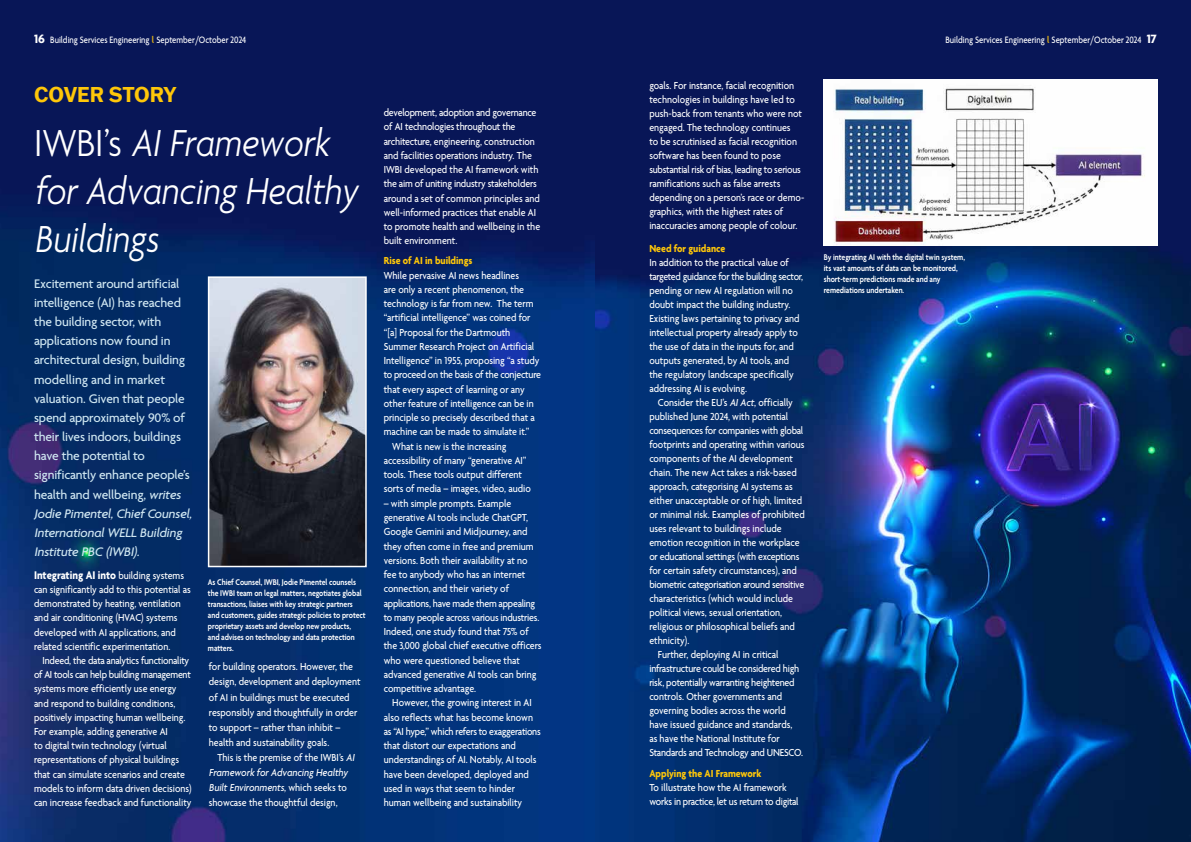
<style>
.page{position:relative;width:1191px;height:842px;background:#fff}
.page>*{position:absolute;margin:0;border:0;box-sizing:border-box;transform-origin:0 0}
.t1{font:italic 300 40.7px/48px "Agenda One";color:#fff;scale:.88 1}
.t2{font:700 21px "Franklin Gothic ATF";letter-spacing:-.01em;color:#ffc709;scale:.94 1}
.t3{font:500 13.4px/19.2px "Agenda One";letter-spacing:-.01em;color:#cfe6f1}
.t4{font:700 12px "Agenda";color:#fff;scale:.9 1}
.t5{font:500 11px/14.3px "Agenda One";color:#fff;scale:.9 1}
.t6{font:500 11px/14px "Agenda One";letter-spacing:-.02em;color:#fff;scale:.9 1}
.t7{font:700 11px "Agenda";color:#ffc709;scale:.9 1}
.t8{font:500 11px "Agenda One";letter-spacing:-.025em;color:#fff;scale:.9 1}
.t9{font:500 10px "Agenda One";color:#fff;scale:.86 1}
.t10{font:600 9px/11px "Agenda One";letter-spacing:-.005em;color:#fff;scale:.86 1}
.s1{font-family:"Agenda";font-weight:700;font-size:13px}
.s2{color:#dbad17}
.s3{font-style:normal}
.s4{font-style:italic}
.s5{font-family:"Agenda One";font-weight:500;font-size:11px}
</style>
<div class="page">
<img style="left:0;top:0;width:1191px;height:842px">
<img style="left:211px;top:279px;width:153px;height:285px">
<div style="left:208px;top:276px;width:159px;height:291px;border:2px solid #fff"></div>
<img style="left:823px;top:79px;width:334px;height:166px">
<p class="t9" style="left:34px;top:35px;width:248px"><span class="s1">16</span> Building Services Engineering <span class="s2">l</span> September/October 2024</p>
<h2 class="t2" style="left:34px;top:81px;width:153px">COVER STORY</h2>
<h1 class="t1" style="left:34px;top:120px;width:369px"><span class="s3">IWBI’s</span> AI Framework for Advancing Healthy<br>Buildings</h1>
<p class="t3" style="left:34px;top:274px;width:159px">Excitement around artificial intelligence (AI) has reached the building sector, with applications now found in architectural design, building modelling and in market valuation. Given that people spend approximately 90% of their lives indoors, buildings have the potential to significantly enhance people’s health and wellbeing, <span class="s4">writes<br>Jodie Pimentel, Chief Counsel,<br>International WELL Building<br>Institute PBC (IWBI).</span></p>
<p class="t4" style="left:34px;top:569px;width:168px">Integrating AI into <span class="s5">building systems</span></p>
<p class="t5" style="left:34px;top:583px;width:176px">can significantly add to this potential as demonstrated by heating, ventilation and air conditioning (HVAC) systems developed with AI applications, and related scientific experimentation.</p>
<p class="t5" style="left:34px;top:653px;width:177px;text-indent:9px">Indeed, the data analytics functionality of AI tools can help building management systems more efficiently use energy and respond to building conditions, positively impacting human wellbeing.<br>For example, adding generative AI<br>to digital twin technology (virtual representations of physical buildings that can simulate scenarios and create models to inform data driven decisions) can increase feedback and functionality</p>
<p class="t5" style="left:209px;top:659px;width:170px;line-height:15.1px">for building operators. However, the design, development and deployment of AI in buildings must be executed responsibly and thoughtfully in order to support – rather than inhibit – health and sustainability goals.</p>
<p class="t10" style="left:208px;top:577px;width:185px">As Chief Counsel, IWBI, Jodie Pimentel counsels the IWBI team on legal matters, negotiates global transactions, liaises with key strategic partners and customers, guides strategic policies to protect proprietary assets and develop new products,<br>and advises on technology and data protection matters.</p>
<p class="t5" style="left:209px;top:750px;width:163px;line-height:15.1px;text-indent:9px">This is the premise of the IWBI’s <span class="s4">AI Framework for Advancing Healthy Built Environments</span>, which seeks to showcase the thoughtful design,</p>
<p class="t5" style="left:384px;top:106px;width:175px">development, adoption and governance of AI technologies throughout the architecture, engineering, construction and facilities operations industry. The IWBI developed the AI framework with the aim of uniting industry stakeholders around a set of common principles and well-informed practices that enable AI to promote health and wellbeing in the built environment.</p>
<p class="t7" style="left:384px;top:255px;width:100px">Rise of AI in buildings</p>
<p class="t5" style="left:384px;top:268px;width:152px">While pervasive AI news headlines</p>
<p class="t5" style="left:384px;top:282px;width:157px">are only a recent phenomenon, the</p>
<p class="t5" style="left:384px;top:297px;width:168px">technology is far from new. The term</p>
<p class="t5" style="left:384px;top:311px;width:165px">“artificial intelligence” was coined for</p>
<p class="t5" style="left:384px;top:325px;width:142px">“[a] Proposal for the Dartmouth</p>
<p class="t5" style="left:384px;top:339px;width:169px">Summer Research Project on Artificial</p>
<p class="t5" style="left:384px;top:354px;width:174px">Intelligence” in 1955, proposing “a study</p>
<p class="t6" style="left:384px;top:368px;width:176px">to proceed on the basis of the conjecture</p>
<p class="t5" style="left:384px;top:382px;width:158px">that every aspect of learning or any</p>
<p class="t5" style="left:384px;top:396px;width:168px">other feature of intelligence can be in</p>
<p class="t5" style="left:384px;top:411px;width:169px">principle so precisely described that a</p>
<p class="t5" style="left:384px;top:425px;width:164px">machine can be made to simulate it.”</p>
<p class="t5" style="left:392px;top:439px;width:128px">What is new is the increasing</p>
<p class="t5" style="left:384px;top:453px;width:160px">accessibility of many “generative AI”</p>
<p class="t5" style="left:384px;top:468px;width:155px">tools. These tools output different</p>
<p class="t5" style="left:384px;top:482px;width:165px">sorts of media – images, video, audio</p>
<p class="t5" style="left:384px;top:496px;width:177px">– with simple prompts. Example generative AI tools include ChatGPT, Google Gemini and Midjourney, and they often come in free and premium versions. Both their availability at no fee to anybody who has an internet connection, and their variety of applications, have made them appealing to many people across various industries.<br>Indeed, one study found that 75% of the 3,000 global chief executive officers who were questioned believe that advanced generative AI tools can bring competitive advantage.</p>
<p class="t5" style="left:384px;top:696px;width:176px;text-indent:9px">However, the growing interest in AI also reflects what has become known as “AI hype,” which refers to exaggerations that distort our expectations and understandings of AI. Notably, AI tools have been developed, deployed and used in ways that seem to hinder human wellbeing and sustainability</p>
<p class="t5" style="left:649px;top:79px;width:174px;line-height:14px">goals. For instance, facial recognition technologies in buildings have led to push-back from tenants who were not engaged. The technology continues<br>to be scrutinised as facial recognition software has been found to pose substantial risk of bias, leading to serious ramifications such as false arrests depending on a person’s race or demo&shy;graphics, with the highest rates of inaccuracies among people of colour.</p>
<p class="t7" style="left:649px;top:242px;width:86px">Need for guidance</p>
<p class="t5" style="left:649px;top:255px;width:172px;line-height:14px">In addition to the practical value of targeted guidance for the building sector, pending or new AI regulation will no doubt impact the building industry.<br>Existing laws pertaining to privacy and intellectual property already apply to the use of data in the inputs for, and outputs generated, by AI tools, and the regulatory landscape specifically addressing AI is evolving.</p>
<p class="t5" style="left:658px;top:395px;width:151px">Consider the EU’s <span class="s4">AI Act</span>, officially</p>
<p class="t5" style="left:649px;top:409px;width:156px">published June 2024, with potential</p>
<p class="t6" style="left:649px;top:423px;width:172px">consequences for companies with global</p>
<p class="t5" style="left:649px;top:437px;width:174px">footprints and operating within various</p>
<p class="t5" style="left:649px;top:451px;width:161px">components of the AI development</p>
<p class="t5" style="left:649px;top:465px;width:165px">chain. The new Act takes a risk-based</p>
<p class="t5" style="left:649px;top:479px;width:161px">approach, categorising AI systems as</p>
<p class="t5" style="left:649px;top:493px;width:171px">either unacceptable or of high, limited</p>
<p class="t5" style="left:649px;top:507px;width:174px">or minimal risk. Examples of prohibited</p>
<p class="t5" style="left:649px;top:521px;width:149px">uses relevant to buildings include</p>
<p class="t5" style="left:649px;top:535px;width:169px">emotion recognition in the workplace</p>
<p class="t6" style="left:649px;top:549px;width:168px">or educational settings (with exceptions</p>
<p class="t5" style="left:649px;top:563px;width:165px">for certain safety circumstances), and</p>
<p class="t8" style="left:649px;top:578px;width:174px">biometric categorisation around sensitive</p>
<p class="t5" style="left:649px;top:591px;width:161px">characteristics (which would include</p>
<p class="t5" style="left:649px;top:605px;width:149px">political views, sexual orientation,</p>
<p class="t5" style="left:649px;top:619px;width:163px">religious or philosophical beliefs and</p>
<p class="t5" style="left:649px;top:633px;width:46px">ethnicity).</p>
<p class="t5" style="left:658px;top:647px;width:135px">Further, deploying AI in critical</p>
<p class="t6" style="left:649px;top:661px;width:168px">infrastructure could be considered high</p>
<p class="t6" style="left:649px;top:675px;width:163px">risk, potentially warranting heightened</p>
<p class="t5" style="left:649px;top:689px;width:149px">controls. Other governments and</p>
<p class="t5" style="left:649px;top:703px;width:153px">governing bodies across the world</p>
<p class="t5" style="left:649px;top:717px;width:160px">have issued guidance and standards,</p>
<p class="t5" style="left:649px;top:731px;width:146px">as have the National Institute for</p>
<p class="t6" style="left:649px;top:745px;width:172px">Standards and Technology and UNESCO.</p>
<p class="t7" style="left:649px;top:767px;width:126px">Applying the AI Framework</p>
<p class="t6" style="left:649px;top:780px;width:167px">To illustrate how the AI framework works in practice, let us return to digital</p>
<p class="t9" style="left:945px;top:35px;width:247px">Building Services Engineering <span class="s2">l</span> September/October 2024 <span class="s1">17</span></p>
<p class="t10" style="left:823px;top:252px;width:166px">By integrating AI with the digital twin system, its vast amounts of data can be monitored, short-term predictions made and any remediations undertaken.</p>
</div>
